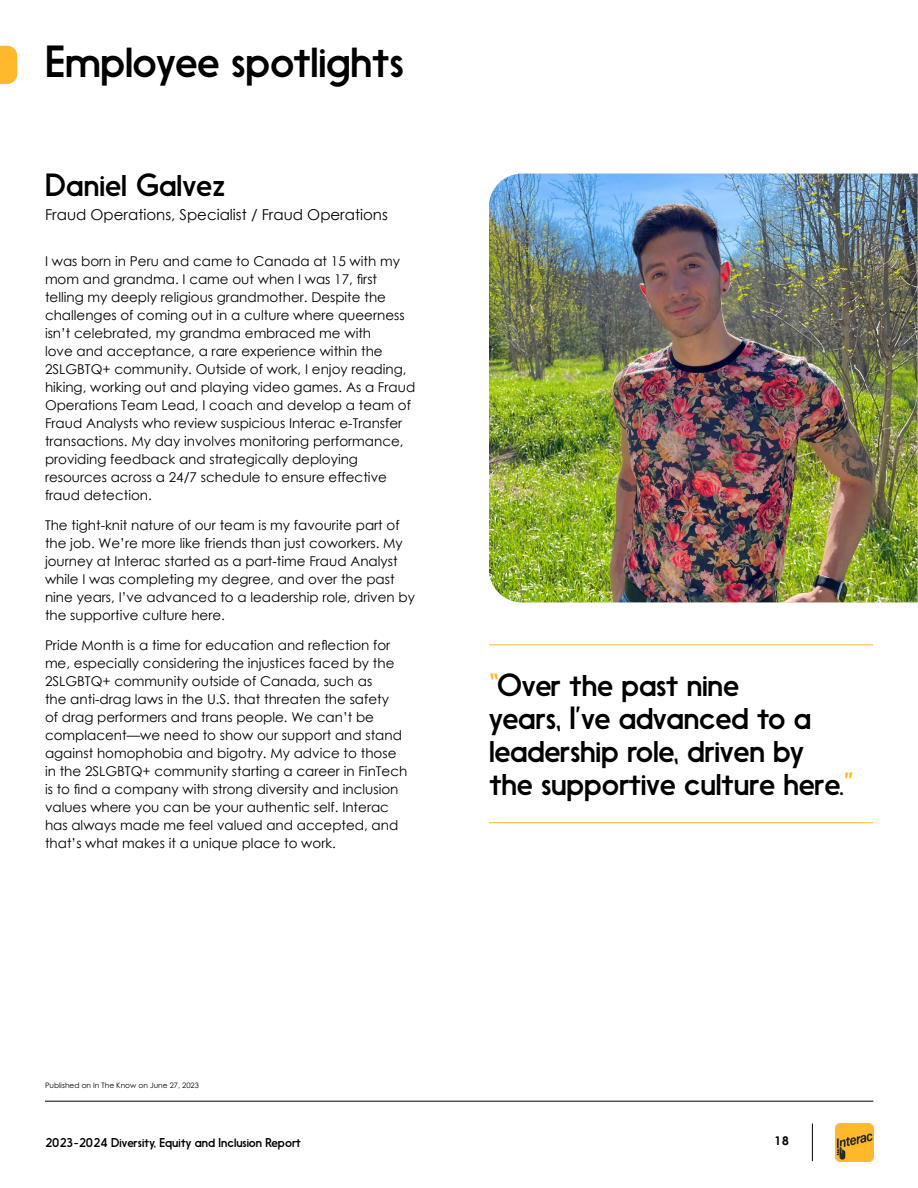
<style>
.page{position:relative;width:918px;height:1188px;background:#fff}
.page>*{position:absolute;margin:0;border:0;box-sizing:border-box;transform-origin:0 0}
.t1{font:42px "Nanami";letter-spacing:-.01em;color:#000}
.t2{font:30px/33px "Nanami";letter-spacing:-.01em;color:#000}
.t3{font:15px "Century Gothic";color:#000}
.t4{font:13.5px/18px "Century Gothic";color:#000}
.t5{font:12px "Nanami";color:#000}
.t6{font:700 12px "Century Gothic Pro";color:#000}
.t7{font:7.5px "Century Gothic Pro";color:#000}
.s1{color:#ffb92a}
</style>
<div class="page">
<img style="left:836px;top:1123px;width:37px;height:38px">
<hr style="left:812px;top:1124px;width:1px;height:37px;background:#000">
<hr style="left:45px;top:1101px;width:828px;height:1px;background:#000">
<svg style="left:0;top:46px;width:17px;height:38px"></svg>
<img style="left:489px;top:174px;width:429px;height:428px">
<hr style="left:489px;top:645px;width:384px;height:1px;background:#ffb92a">
<hr style="left:489px;top:822px;width:384px;height:1px;background:#ffb92a">
<h1 class="t1" style="left:45px;top:37px;width:361px">Employee spotlights</h1>
<h2 class="t2" style="left:45px;top:169px;width:182px">Daniel Galvez</h2>
<p class="t3" style="left:45px;top:204px;width:344px">Fraud Operations, Specialist / Fraud Operations</p>
<p class="t4" style="left:45px;top:252px;width:372px">I was born in Peru and came to Canada at 15 with my mom and grandma. I came out when I was 17, first telling my deeply religious grandmother. Despite the challenges of coming out in a culture where queerness isn’t celebrated, my grandma embraced me with<br>love and acceptance, a rare experience within the 2SLGBTQ+ community. Outside of work, I enjoy reading, hiking, working out and playing video games. As a Fraud Operations Team Lead, I coach and develop a team of Fraud Analysts who review suspicious Interac e-Transfer transactions. My day involves monitoring performance, providing feedback and strategically deploying resources across a 24/7 schedule to ensure effective fraud detection.</p>
<p class="t4" style="left:45px;top:516px;width:371px">The tight-knit nature of our team is my favourite part of the job. We’re more like friends than just coworkers. My journey at Interac started as a part-time Fraud Analyst while I was completing my degree, and over the past nine years, I’ve advanced to a leadership role, driven by the supportive culture here.</p>
<p class="t4" style="left:45px;top:636px;width:364px">Pride Month is a time for education and reflection for me, especially considering the injustices faced by the 2SLGBTQ+ community outside of Canada, such as<br>the anti-drag laws in the U.S. that threaten the safety<br>of drag performers and trans people. We can’t be complacent—we need to show our support and stand against homophobia and bigotry. My advice to those in the 2SLGBTQ+ community starting a career in FinTech is to find a company with strong diversity and inclusion values where you can be your authentic self. Interac has always made me feel valued and accepted, and that’s what makes it a unique place to work.</p>
<h2 class="t2" style="left:489px;top:668px;width:367px"><span class="s1">“</span>Over the past nine<br>years, I’ve advanced to a leadership role, driven by the supportive culture here.<span class="s1">”</span></h2>
<p class="t7" style="left:45px;top:1081px;width:155px">Published on In The Know on June 27, 2023</p>
<p class="t5" style="left:45px;top:1135px;width:258px">2023-2024 Diversity, Equity and Inclusion Report</p>
<p class="t6" style="left:774px;top:1133px;width:16px">18</p>
</div>
